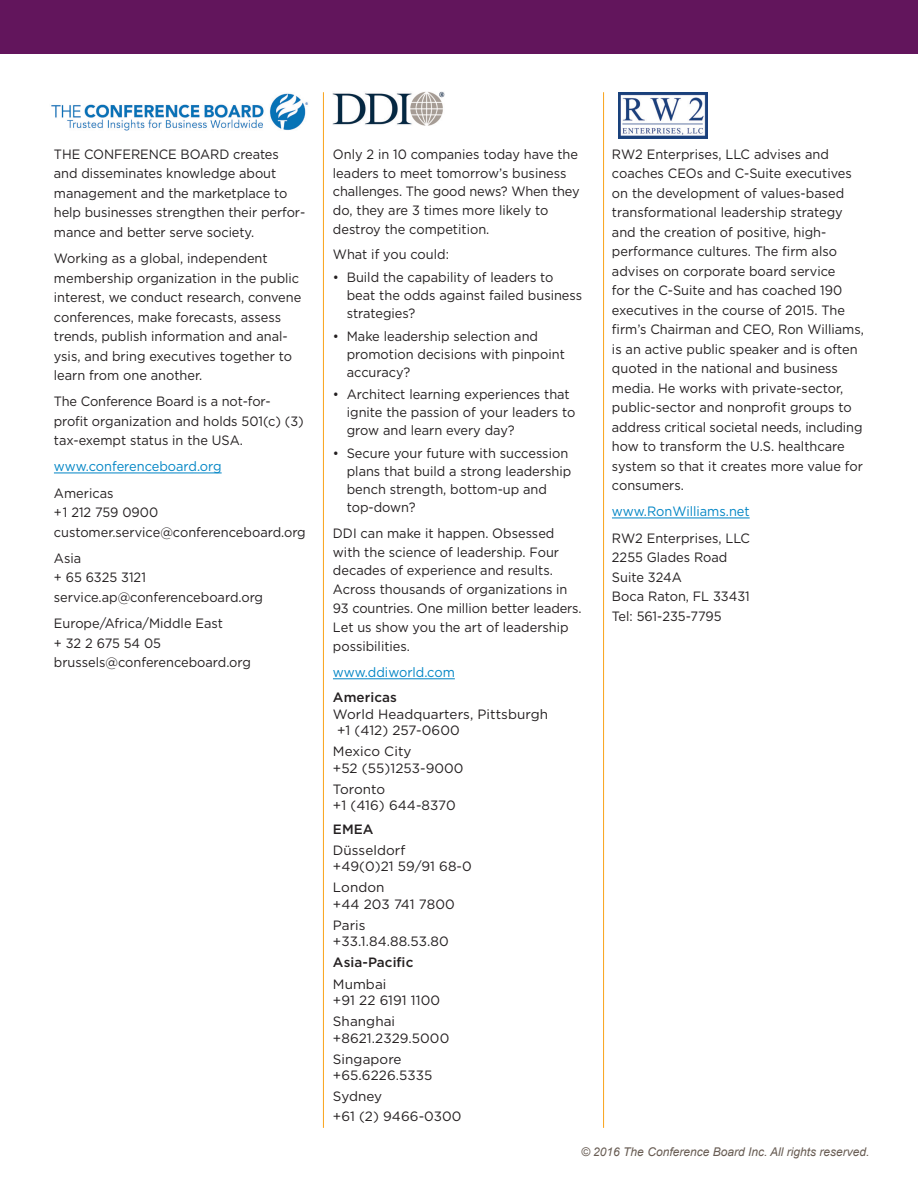
<style>
.page{position:relative;width:918px;height:1188px;background:#fff}
.page>*{position:absolute;margin:0;border:0;box-sizing:border-box;transform-origin:0 0}
.ForConsideration_Got{font:13.5px/19.5px "Gotham";color:#231f20;scale:.95 1}
.ForConsideration_Got-2{font:13.5px/16.5px "Gotham";color:#231f20}
.ForConsideration_Got-3{font:13.5px "Gotham";color:#0085c5;scale:.95 1}
.ForConsideration_Got-4{font:500 13.5px "Gotham";letter-spacing:.005em;color:#231f20}
.t1{font:italic 12px "Arial";color:#675b52}
</style>
<div class="page">
<hr style="left:54px;top:473px;width:168px;height:1px;background:#0085c5">
<hr style="left:333px;top:678px;width:122px;height:1px;background:#0085c5">
<hr style="left:612px;top:518px;width:138px;height:1px;background:#0085c5">
<div style="left:0;top:0;width:918px;height:54px;background:#62155c"></div>
<hr style="left:323px;top:92px;width:1px;height:1036px;background:#f9a31b">
<hr style="left:603px;top:92px;width:1px;height:1036px;background:#f9a31b">
<img style="left:333px;top:92px;width:112px;height:33px">
<img style="left:51px;top:93px;width:257px;height:37px">
<img style="left:618px;top:92px;width:90px;height:46px">
<h2 class="ForConsideration_Got" style="left:54px;top:144px;width:266px">THE CONFERENCE BOARD creates and disseminates knowledge about management and the marketplace to help businesses strengthen their perfor&shy;mance and better serve society.</h2>
<p class="ForConsideration_Got" style="left:54px;top:248px;width:262px">Working as a global, independent membership organization in the public interest, we conduct research, convene conferences, make forecasts, assess trends, publish information and anal&shy;ysis, and bring executives together to learn from one another.</p>
<p class="ForConsideration_Got" style="left:54px;top:391px;width:264px">The Conference Board is a not-for&shy;profit organization and holds 501(c) (3) tax-exempt status in the USA.</p>
<p class="ForConsideration_Got-3" style="left:54px;top:458px;width:178px">www.conferenceboard.org</p>
<p class="ForConsideration_Got" style="left:54px;top:483px;width:267px">Americas<br>+ 1 212 759 0900 customer.service@conferenceboard.org</p>
<p class="ForConsideration_Got" style="left:54px;top:548px;width:222px">Asia<br>+ 65 6325 3121 service.ap@conferenceboard.org</p>
<p class="ForConsideration_Got" style="left:54px;top:613px;width:209px">Europe/Africa/Middle East<br>+ 32 2 675 54 05 brussels@conferenceboard.org</p>
<p class="ForConsideration_Got" style="left:333px;top:144px;width:261px;line-height:18.8px">Only 2 in 10 companies today have the leaders to meet tomorrow’s business challenges. The good news? When they do, they are 3 times more likely to destroy the competition.</p>
<p class="ForConsideration_Got" style="left:333px;top:245px;width:124px">What if you could:</p>
<p class="ForConsideration_Got" style="left:347px;top:268px;width:249px;line-height:18px;text-indent:-14px">• Build the capability of leaders to beat the odds against failed business strategies?</p>
<p class="ForConsideration_Got" style="left:347px;top:326px;width:231px;line-height:18px;text-indent:-14px">• Make leadership selection and promotion decisions with pinpoint accuracy?</p>
<p class="ForConsideration_Got" style="left:347px;top:385px;width:242px;line-height:18px;text-indent:-14px">• Architect learning experiences that ignite the passion of your leaders to grow and learn every day?</p>
<p class="ForConsideration_Got" style="left:347px;top:443px;width:238px;line-height:18.3px;text-indent:-14px">• Secure your future with succession plans that build a strong leadership bench strength, bottom-up and top-down?</p>
<p class="ForConsideration_Got" style="left:333px;top:523px;width:263px;line-height:18.9px">DDI can make it happen. Obsessed with the science of leadership. Four decades of experience and results.<br>Across thousands of organizations in 93 countries. One million better leaders.<br>Let us show you the art of leadership possibilities.</p>
<p class="ForConsideration_Got-3" style="left:333px;top:664px;width:130px">www.ddiworld.com</p>
<p class="ForConsideration_Got-4" style="left:333px;top:689px;width:65px">Americas</p>
<p class="ForConsideration_Got-2" style="left:333px;top:705px;width:217px">World Headquarters, Pittsburgh</p>
<p class="ForConsideration_Got-2" style="left:337px;top:722px;width:124px">+1 (412) 257-0600</p>
<p class="ForConsideration_Got-2" style="left:333px;top:743px;width:132px">Mexico City<br>+52 (55)1253-9000</p>
<p class="ForConsideration_Got-2" style="left:333px;top:781px;width:124px">Toronto<br>+1 (416) 644-8370</p>
<p class="ForConsideration_Got-4" style="left:333px;top:820px;width:42px">EMEA</p>
<p class="ForConsideration_Got-2" style="left:333px;top:841px;width:140px">Düsseldorf<br>+49(0)21 59/91 68-0</p>
<p class="ForConsideration_Got-2" style="left:333px;top:879px;width:123px">London<br>+44 203 741 7800</p>
<p class="ForConsideration_Got-2" style="left:333px;top:917px;width:117px">Paris +33.1.84.88.53.80</p>
<p class="ForConsideration_Got-4" style="left:333px;top:954px;width:82px">Asia-Pacific</p>
<p class="ForConsideration_Got-2" style="left:333px;top:975px;width:109px">Mumbai<br>+91 22 6191 1100</p>
<p class="ForConsideration_Got-2" style="left:333px;top:1013px;width:118px">Shanghai +8621.2329.5000</p>
<p class="ForConsideration_Got-2" style="left:333px;top:1050px;width:101px">Singapore +65.6226.5335</p>
<p class="ForConsideration_Got-2" style="left:333px;top:1086px;width:130px;line-height:19.5px">Sydney<br>+61 (2) 9466-0300</p>
<p class="ForConsideration_Got" style="left:612px;top:144px;width:267px">RW2 Enterprises, LLC advises and coaches CEOs and C-Suite executives on the development of values-based transformational leadership strategy and the creation of positive, high&shy;performance cultures. The firm also advises on corporate board service<br>for the C-Suite and has coached 190 executives in the course of 2015. The firm’s Chairman and CEO, Ron Williams, is an active public speaker and is often quoted in the national and business media. He works with private-sector, public-sector and nonprofit groups to address critical societal needs, including how to transform the U.S. healthcare system so that it creates more value for consumers.</p>
<p class="ForConsideration_Got-3" style="left:612px;top:503px;width:146px">www.RonWilliams.net</p>
<p class="ForConsideration_Got" style="left:612px;top:528px;width:147px">RW2 Enterprises, LLC</p>
<p class="ForConsideration_Got" style="left:612px;top:547px;width:123px">2255 Glades Road</p>
<p class="ForConsideration_Got" style="left:612px;top:567px;width:75px">Suite 324A</p>
<p class="ForConsideration_Got" style="left:612px;top:586px;width:147px">Boca Raton, FL 33431</p>
<p class="ForConsideration_Got" style="left:612px;top:606px;width:117px">Tel: 561-235-7795</p>
<p class="t1" style="left:581px;top:1144px;width:290px">© 2016 The Conference Board Inc. All rights reserved.</p>
</div>
